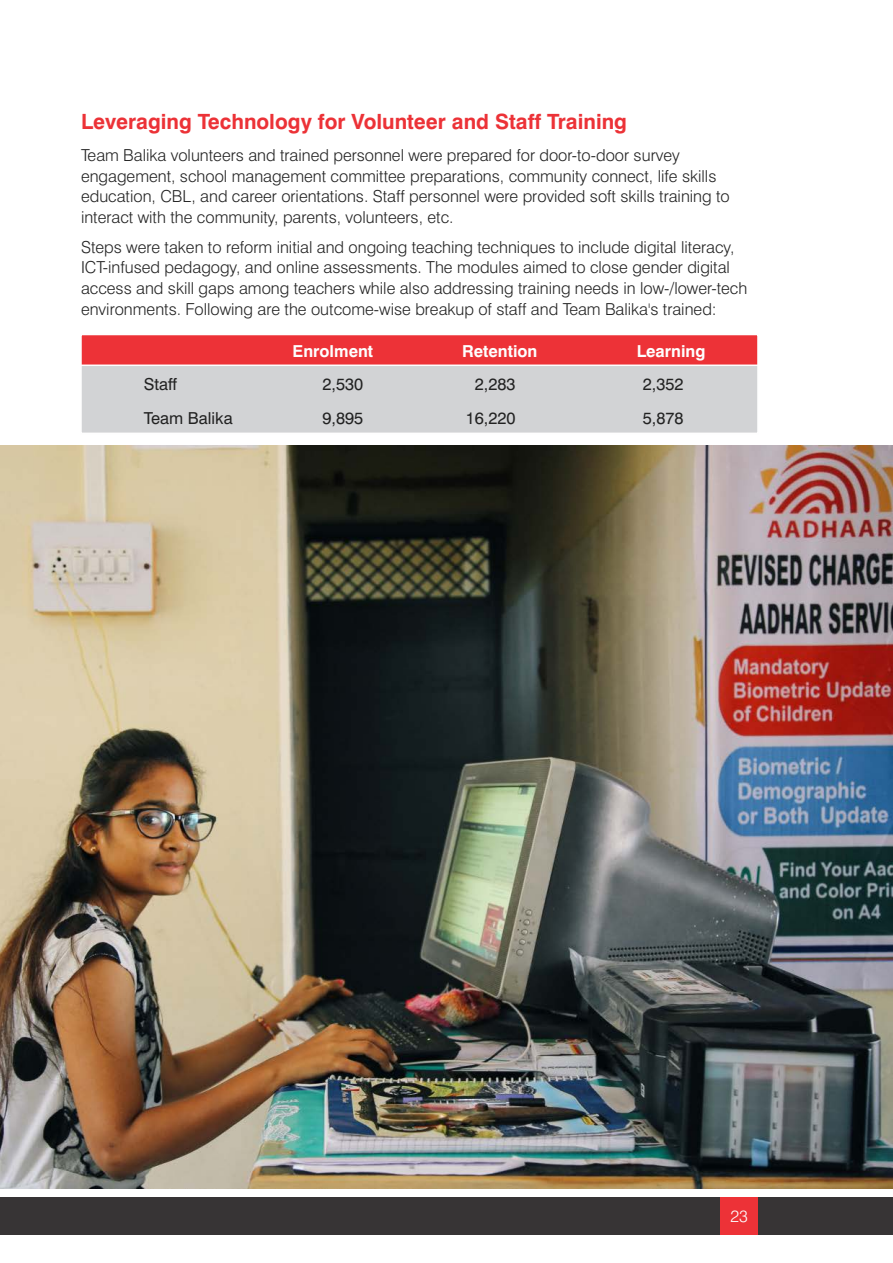
<style>
.page{position:relative;width:893px;height:1263px;background:#fff}
.page>*{position:absolute;margin:0;border:0;box-sizing:border-box;transform-origin:0 0}
.t1{font:700 21px "Swiss 721 BT";color:#ec3237}
.t2{font:300 16.5px/20.7px "Swiss 721 BT";color:#222}
.t3{font:16.5px "Swiss 721 BT";color:#222}
.t4{font:700 16.5px "Swiss 721 BT";color:#fefefe}
.t5{font:300 16.5px "Swiss 721 BT";color:#fefefe}
</style>
<div class="page">
<img style="left:0;top:446px;width:893px;height:743px">
<div style="left:80px;top:334px;width:679px;height:33px;background:#ed3237;border:2px solid #fefefe"></div>
<div style="left:80px;top:364px;width:679px;height:70px;background:#d2d3d5;border:2px solid #fefefe"></div>
<div style="left:0;top:1197px;width:893px;height:38px;background:#373435"></div>
<div style="left:720px;top:1197px;width:38px;height:38px;background:#ed3237"></div>
<p class="t1" style="left:81px;top:113px;width:548px">Leveraging Technology for Volunteer and Staff Training</p>
<p class="t2" style="left:81px;top:146px;width:650px">Team Balika volunteers and trained personnel were prepared for door-to-door survey engagement, school management committee preparations, community connect, life skills education, CBL, and career orientations. Staff personnel were provided soft skills training to interact with the community, parents, volunteers, etc.</p>
<p class="t2" style="left:81px;top:238px;width:668px">Steps were taken to reform initial and ongoing teaching techniques to include digital literacy, ICT-infused pedagogy, and online assessments. The modules aimed to close gender digital access and skill gaps among teachers while also addressing training needs in low-/lower-tech environments. Following are the outcome-wise breakup of staff and Team Balika's trained:</p>
<p class="t4" style="left:293px;top:344px;width:82px">Enrolment</p>
<p class="t4" style="left:462px;top:344px;width:77px">Retention</p>
<p class="t4" style="left:637px;top:344px;width:70px">Learning</p>
<p class="t3" style="left:144px;top:378px;width:34px">Staff</p>
<p class="t3" style="left:322px;top:378px;width:42px">2,530</p>
<p class="t3" style="left:475px;top:378px;width:42px">2,283</p>
<p class="t3" style="left:643px;top:378px;width:42px">2,352</p>
<p class="t3" style="left:144px;top:411px;width:90px">Team Balika</p>
<p class="t3" style="left:322px;top:411px;width:42px">9,895</p>
<p class="t3" style="left:466px;top:411px;width:51px">16,220</p>
<p class="t3" style="left:643px;top:411px;width:42px">5,878</p>
<p class="t5" style="left:730px;top:1209px;width:19px">23</p>
</div>
